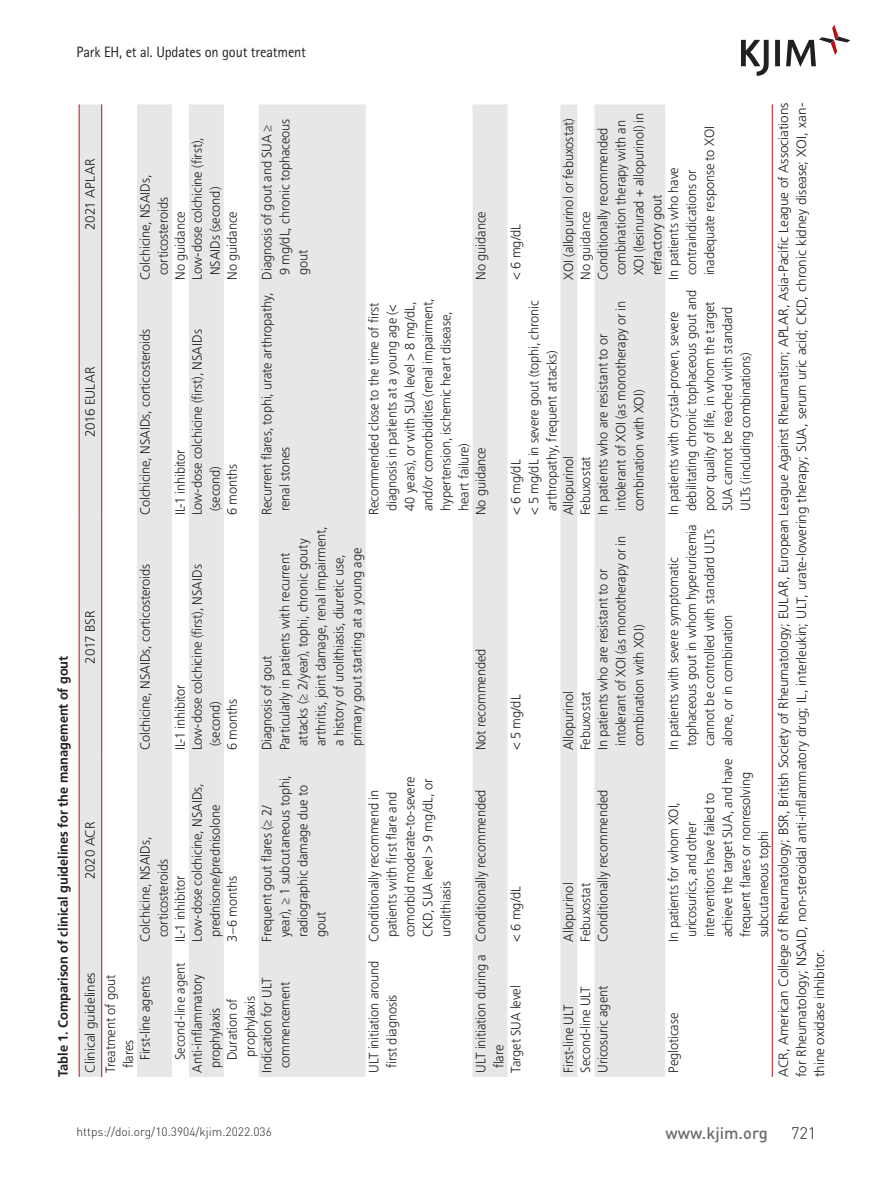
<style>
.page{position:relative;width:893px;height:1191px;background:#fff}
.page>*{position:absolute;margin:0;border:0;box-sizing:border-box;transform-origin:0 0}
.t1{font:500 16.5px "DIN Pro";color:#6c6d70}
.t2{font:300 16.5px "DIN Pro";color:#231f20}
.t3{font:15px "Rotis Sans Serif Std";letter-spacing:-.01em;color:#231f20;scale:.96 1}
.테이블{font:300 13.5px/18px "Frutiger LT Std";letter-spacing:-.005em;color:#231f20;scale:.95 1}
.테이블셀머리{font:300 13.5px/18px "Frutiger LT Std";letter-spacing:-.01em;color:#231f20;text-align:justify}
.테이블제목{font:700 13.5px "Frutiger LT Std";color:#231f20;scale:.95 1}
.테이블_2단계{font:300 13.5px/18px "Frutiger LT Std";letter-spacing:-.005em;color:#231f20;scale:.95 1}
.t4{font:300 12px "DIN Pro";color:#231f20}
</style>
<div class="page">
<svg style="left:741px;top:25px;width:109px;height:51px"></svg>
<div style="left:80px;top:104px;width:21px;height:973px;background:#e6e7e9"></div>
<svg style="left:137px;top:104px;width:528px;height:973px;fill:#e6e7e9"></svg>
<hr style="left:79px;top:946px;width:1px;height:131px;background:#bb1018">
<hr style="left:79px;top:754px;width:1px;height:192px;background:#bb1018">
<hr style="left:79px;top:519px;width:1px;height:235px;background:#bb1018">
<hr style="left:79px;top:284px;width:1px;height:235px;background:#bb1018">
<hr style="left:79px;top:104px;width:1px;height:180px;background:#bb1018">
<hr style="left:101px;top:946px;width:1px;height:131px;background:#bb1018">
<hr style="left:101px;top:754px;width:1px;height:192px;background:#bb1018">
<hr style="left:101px;top:519px;width:1px;height:235px;background:#bb1018">
<hr style="left:101px;top:284px;width:1px;height:235px;background:#bb1018">
<hr style="left:101px;top:104px;width:1px;height:180px;background:#bb1018">
<hr style="left:772px;top:946px;width:1px;height:131px;background:#bb1018">
<hr style="left:772px;top:754px;width:1px;height:192px;background:#bb1018">
<hr style="left:772px;top:519px;width:1px;height:235px;background:#bb1018">
<hr style="left:772px;top:284px;width:1px;height:235px;background:#bb1018">
<hr style="left:772px;top:104px;width:1px;height:180px;background:#bb1018">
<p class="t3" style="left:77px;top:43px;width:240px">Park EH, et al. Updates on gout treatment</p>
<p class="테이블제목" style="left:55px;top:1077px;width:445px;rotate:-90deg">Table 1. Comparison of clinical guidelines for the management of gout</p>
<p class="테이블셀머리" style="left:775px;top:1077px;width:975px;rotate:-90deg">ACR, American College of Rheumatology; BSR, British Society of Rheumatology; EULAR, European League Against Rheumatism; APLAR, Asia-Pacific League of Associations for Rheumatology; NSAID, non-steroidal anti-inflammatory drug; IL, interleukin; ULT, urate-lowering therapy; SUA, serum uric acid; CKD, chronic kidney disease; XOI, xan&shy;thine oxidase inhibitor.</p>
<p class="테이블" style="left:594px;top:275px;width:173px;text-indent:-4px;rotate:-90deg">Conditionally recommended combination therapy with an<br>XOI (lesinurad + allopurinol) in refractory gout</p>
<p class="테이블" style="left:560px;top:280px;width:171px;rotate:-90deg">XOI (allopurinol or febuxostat)</p>
<p class="테이블" style="left:258px;top:275px;width:166px;text-indent:-4px;rotate:-90deg">Diagnosis of gout and SUA ≥<br>9 mg/dL, chronic tophaceous gout</p>
<p class="테이블" style="left:665px;top:275px;width:158px;text-indent:-4px;rotate:-90deg">In patients who have contraindications or inadequate response to XOI</p>
<p class="테이블" style="left:188px;top:275px;width:147px;text-indent:-4px;rotate:-90deg">Low-dose colchicine (first),<br>NSAIDs (second)</p>
<p class="테이블셀머리" style="left:81px;top:230px;width:73px;rotate:-90deg">2021 APLAR</p>
<p class="테이블" style="left:136px;top:275px;width:108px;text-indent:-4px;rotate:-90deg">Colchicine, NSAIDs, corticosteroids</p>
<p class="테이블" style="left:171px;top:280px;width:73px;rotate:-90deg">No guidance</p>
<p class="테이블" style="left:223px;top:280px;width:73px;rotate:-90deg">No guidance</p>
<p class="테이블" style="left:472px;top:280px;width:73px;rotate:-90deg">No guidance</p>
<p class="테이블" style="left:577px;top:280px;width:73px;rotate:-90deg">No guidance</p>
<p class="테이블" style="left:507px;top:280px;width:60px;rotate:-90deg">&lt; 6 mg/dL</p>
<p class="테이블" style="left:665px;top:511px;width:234px;text-indent:-4px;rotate:-90deg">In patients with crystal-proven, severe debilitating chronic tophaceous gout and poor quality of life, in whom the target SUA cannot be reached with standard ULTs (including combinations)</p>
<p class="테이블" style="left:258px;top:511px;width:231px;text-indent:-4px;rotate:-90deg">Recurrent flares, tophi, urate arthropathy, renal stones</p>
<p class="테이블" style="left:365px;top:511px;width:225px;text-indent:-4px;rotate:-90deg">Recommended close to the time of first diagnosis in patients at a young age (&lt; 40 years), or with SUA level &gt; 8 mg/dL, and/or comorbidities (renal impairment, hypertension, ischemic heart disease, heart failure)</p>
<p class="테이블" style="left:525px;top:511px;width:223px;text-indent:-4px;rotate:-90deg">&lt; 5 mg/dL in severe gout (tophi, chronic arthropathy, frequent attacks)</p>
<p class="테이블" style="left:594px;top:511px;width:223px;text-indent:-4px;rotate:-90deg">In patients who are resistant to or intolerant of XOI (as monotherapy or in combination with XOI)</p>
<p class="테이블" style="left:136px;top:515px;width:198px;rotate:-90deg">Colchicine, NSAIDs, corticosteroids</p>
<p class="테이블" style="left:188px;top:511px;width:193px;text-indent:-4px;rotate:-90deg">Low-dose colchicine (first), NSAIDs (second)</p>
<p class="테이블셀머리" style="left:81px;top:437px;width:72px;rotate:-90deg">2016 EULAR</p>
<p class="테이블" style="left:472px;top:515px;width:73px;rotate:-90deg">No guidance</p>
<p class="테이블" style="left:171px;top:515px;width:71px;rotate:-90deg">IL-1 inhibitor</p>
<p class="테이블" style="left:577px;top:515px;width:63px;rotate:-90deg">Febuxostat</p>
<p class="테이블" style="left:560px;top:515px;width:64px;rotate:-90deg">Allopurinol</p>
<p class="테이블" style="left:507px;top:515px;width:60px;rotate:-90deg">&lt; 6 mg/dL</p>
<p class="테이블" style="left:223px;top:515px;width:55px;rotate:-90deg">6 months</p>
<p class="테이블" style="left:665px;top:746px;width:235px;text-indent:-4px;rotate:-90deg">In patients with severe symptomatic tophaceous gout in whom hyperuricemia cannot be controlled with standard ULTs alone, or in combination</p>
<p class="테이블" style="left:276px;top:746px;width:233px;text-indent:-4px;rotate:-90deg">Particularly in patients with recurrent attacks (≥ 2/year), tophi, chronic gouty arthritis, joint damage, renal impairment, a history of urolithiasis, diuretic use, primary gout starting at a young age</p>
<p class="테이블" style="left:594px;top:746px;width:223px;text-indent:-4px;rotate:-90deg">In patients who are resistant to or intolerant of XOI (as monotherapy or in combination with XOI)</p>
<p class="테이블" style="left:136px;top:750px;width:198px;rotate:-90deg">Colchicine, NSAIDs, corticosteroids</p>
<p class="테이블" style="left:188px;top:746px;width:193px;text-indent:-4px;rotate:-90deg">Low-dose colchicine (first), NSAIDs (second)</p>
<p class="테이블셀머리" style="left:81px;top:663px;width:54px;rotate:-90deg">2017 BSR</p>
<p class="테이블" style="left:472px;top:750px;width:108px;rotate:-90deg">Not recommended</p>
<p class="테이블" style="left:258px;top:750px;width:101px;rotate:-90deg">Diagnosis of gout</p>
<p class="테이블" style="left:171px;top:750px;width:71px;rotate:-90deg">IL-1 inhibitor</p>
<p class="테이블" style="left:577px;top:750px;width:63px;rotate:-90deg">Febuxostat</p>
<p class="테이블" style="left:560px;top:750px;width:64px;rotate:-90deg">Allopurinol</p>
<p class="테이블" style="left:507px;top:750px;width:60px;rotate:-90deg">&lt; 5 mg/dL</p>
<p class="테이블" style="left:223px;top:750px;width:55px;rotate:-90deg">6 months</p>
<p class="테이블" style="left:665px;top:937px;width:189px;text-indent:-4px;rotate:-90deg">In patients for whom XOI, uricosurics, and other interventions have failed to achieve the target SUA, and have frequent flares or nonresolving subcutaneous tophi</p>
<p class="테이블" style="left:258px;top:937px;width:172px;text-indent:-4px;rotate:-90deg">Frequent gout flares (≥ 2/ year), ≥ 1 subcutaneous tophi, radiographic damage due to gout</p>
<p class="테이블" style="left:365px;top:937px;width:171px;text-indent:-4px;rotate:-90deg">Conditionally recommend in patients with first flare and comorbid moderate-to-severe<br>CKD, SUA level &gt; 9 mg/dL, or urolithiasis</p>
<p class="테이블" style="left:188px;top:937px;width:164px;text-indent:-4px;rotate:-90deg">Low-dose colchicine, NSAIDs, prednisone/prednisolone</p>
<p class="테이블" style="left:472px;top:941px;width:161px;rotate:-90deg">Conditionally recommended</p>
<p class="테이블" style="left:594px;top:941px;width:161px;rotate:-90deg">Conditionally recommended</p>
<p class="테이블셀머리" style="left:81px;top:879px;width:59px;rotate:-90deg">2020 ACR</p>
<p class="테이블" style="left:136px;top:937px;width:108px;text-indent:-4px;rotate:-90deg">Colchicine, NSAIDs, corticosteroids</p>
<p class="테이블" style="left:171px;top:941px;width:71px;rotate:-90deg">IL-1 inhibitor</p>
<p class="테이블" style="left:223px;top:941px;width:71px;rotate:-90deg">3–6 months</p>
<p class="테이블" style="left:577px;top:941px;width:63px;rotate:-90deg">Febuxostat</p>
<p class="테이블" style="left:560px;top:941px;width:64px;rotate:-90deg">Allopurinol</p>
<p class="테이블" style="left:507px;top:941px;width:60px;rotate:-90deg">&lt; 6 mg/dL</p>
<p class="테이블" style="left:472px;top:1068px;width:121px;text-indent:-4px;rotate:-90deg">ULT initiation during a flare</p>
<p class="테이블" style="left:365px;top:1068px;width:115px;text-indent:-4px;rotate:-90deg">ULT initiation around first diagnosis</p>
<p class="테이블_2단계" style="left:171px;top:1060px;width:104px;rotate:-90deg">Second-line agent</p>
<p class="테이블셀머리" style="left:81px;top:1072px;width:102px;rotate:-90deg">Clinical guidelines</p>
<p class="테이블" style="left:188px;top:1068px;width:101px;text-indent:-4px;rotate:-90deg">Anti-inflammatory prophylaxis</p>
<p class="테이블" style="left:102px;top:1068px;width:100px;text-indent:-4px;rotate:-90deg">Treatment of gout flares</p>
<p class="테이블_2단계" style="left:136px;top:1060px;width:90px;rotate:-90deg">First-line agents</p>
<p class="테이블" style="left:258px;top:1072px;width:101px;text-align:center;rotate:-90deg">Indication for ULT commencement</p>
<p class="테이블" style="left:594px;top:1072px;width:93px;rotate:-90deg">Uricosuric agent</p>
<p class="테이블" style="left:577px;top:1072px;width:92px;rotate:-90deg">Second-line ULT</p>
<p class="테이블" style="left:507px;top:1072px;width:93px;rotate:-90deg">Target SUA level</p>
<p class="테이블_2단계" style="left:223px;top:1060px;width:69px;rotate:-90deg">Duration of prophylaxis</p>
<p class="테이블" style="left:560px;top:1072px;width:73px;rotate:-90deg">First-line ULT</p>
<p class="테이블" style="left:665px;top:1072px;width:65px;rotate:-90deg">Pegloticase</p>
<p class="t4" style="left:77px;top:1123px;width:197px">https://doi.org/10.3904/kjim.2022.036</p>
<p class="t1" style="left:666px;top:1121px;width:104px">www.kjim.org</p>
<p class="t2" style="left:791px;top:1121px;width:27px">721</p>
</div>
